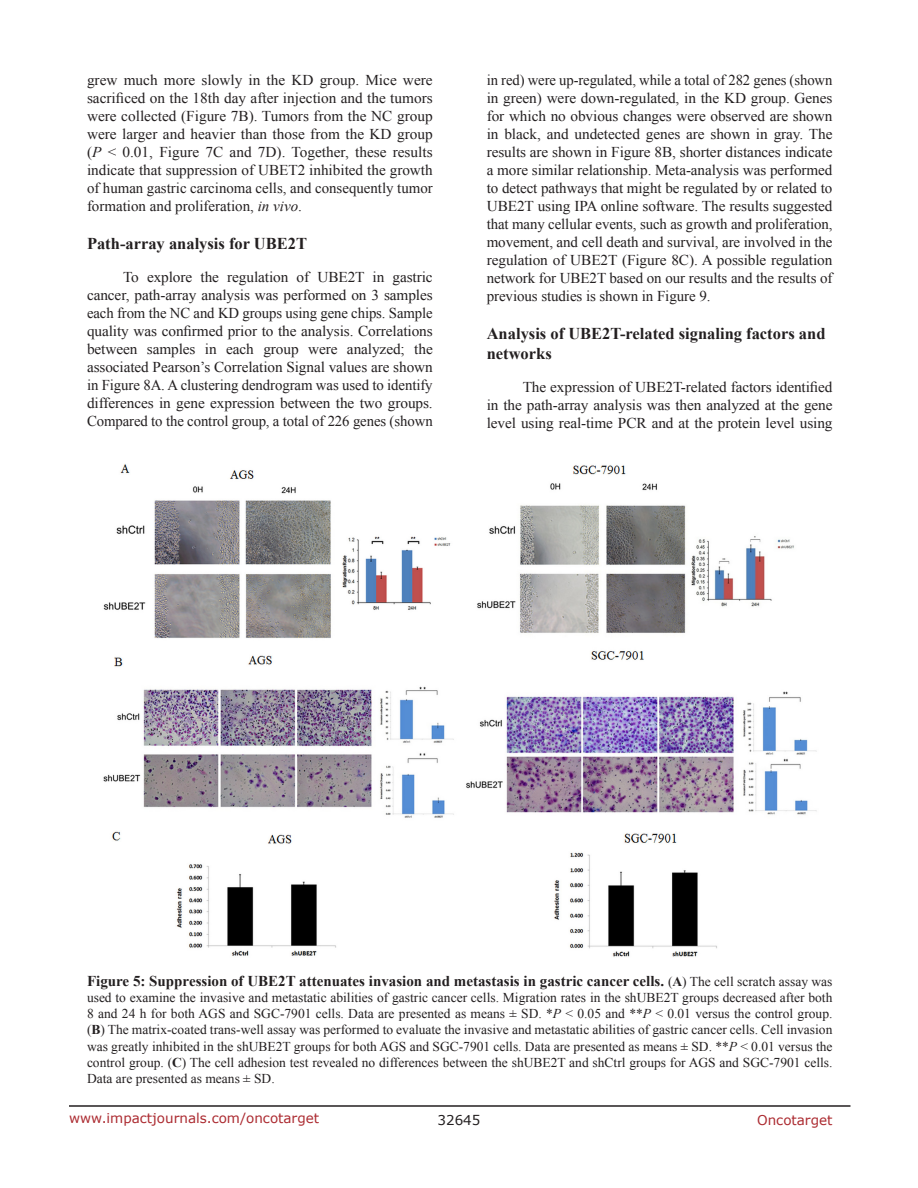
<style>
.page{position:relative;width:918px;height:1188px;background:#fff}
.page>*{position:absolute;margin:0;border:0;box-sizing:border-box;transform-origin:0 0}
.SubHeading_middle{font:700 16.5px/19.8px "Times New Roman";color:#231f20}
.BodyText{font:15px/18px "Times New Roman";letter-spacing:-.005em;color:#231f20;text-align:justify}
.FigureText{font:700 15px "Times New Roman";color:#231f20}
.FigureText-2{font:13.5px/16.2px "Times New Roman";color:#231f20;text-align:justify}
.t1{font:13.5px "Verdana";color:#ac2b31}
.t2{font:13.5px "Verdana";color:#231f20}
.s1{font-style:italic}
.s2{font-weight:400;font-size:13.5px}
.s3{font-size:13.5px}
.s4{font-weight:700}
</style>
<div class="page">
<hr style="left:69px;top:1105px;width:781px;height:2px;background:#231f20">
<img style="left:103px;top:464px;width:714px;height:493px">
<p class="BodyText" style="left:87px;top:71px;width:347px">grew much more slowly in the KD group. Mice were sacrificed on the 18th day after injection and the tumors were collected (Figure 7B). Tumors from the NC group were larger and heavier than those from the KD group (<span class="s1">P</span> &lt; 0.01, Figure 7C and 7D). Together, these results indicate that suppression of UBET2 inhibited the growth of human gastric carcinoma cells, and consequently tumor formation and proliferation, <span class="s1">in vivo</span>.</p>
<p class="SubHeading_middle" style="left:87px;top:233px;width:222px">Path-array analysis for UBE2T</p>
<p class="BodyText" style="left:87px;top:268px;width:347px;text-indent:36px">To explore the regulation of UBE2T in gastric cancer, path-array analysis was performed on 3 samples each from the NC and KD groups using gene chips. Sample quality was confirmed prior to the analysis. Correlations between samples in each group were analyzed; the associated Pearson’s Correlation Signal values are shown in Figure 8A. A clustering dendrogram was used to identify differences in gene expression between the two groups.<br>Compared to the control group, a total of 226 genes (shown</p>
<p class="BodyText" style="left:487px;top:71px;width:347px">in red) were up-regulated, while a total of 282 genes (shown in green) were down-regulated, in the KD group. Genes for which no obvious changes were observed are shown in black, and undetected genes are shown in gray. The results are shown in Figure 8B, shorter distances indicate a more similar relationship. Meta-analysis was performed to detect pathways that might be regulated by or related to UBE2T using IPA online software. The results suggested that many cellular events, such as growth and proliferation, movement, and cell death and survival, are involved in the regulation of UBE2T (Figure 8C). A possible regulation network for UBE2T based on our results and the results of previous studies is shown in Figure 9.</p>
<p class="SubHeading_middle" style="left:487px;top:323px;width:340px">Analysis of UBE2T-related signaling factors and networks</p>
<p class="BodyText" style="left:487px;top:378px;width:347px;text-indent:36px">The expression of UBE2T-related factors identified in the path-array analysis was then analyzed at the gene level using real-time PCR and at the protein level using</p>
<p class="FigureText" style="left:87px;top:970px;width:747px">Figure 5: Suppression of UBE2T attenuates invasion and metastasis in gastric cancer cells. <span class="s2">(</span><span class="s3">A</span><span class="s2">) The cell scratch assay was</span></p>
<p class="FigureText-2" style="left:87px;top:989px;width:747px">used to examine the invasive and metastatic abilities of gastric cancer cells. Migration rates in the shUBE2T groups decreased after both 8 and 24 h for both AGS and SGC-7901 cells. Data are presented as means ± SD. *<span class="s1">P</span> &lt; 0.05 and **<span class="s1">P</span> &lt; 0.01 versus the control group. (<span class="s4">B</span>) The matrix-coated trans-well assay was performed to evaluate the invasive and metastatic abilities of gastric cancer cells. Cell invasion was greatly inhibited in the shUBE2T groups for both AGS and SGC-7901 cells. Data are presented as means ± SD. **<span class="s1">P</span> &lt; 0.01 versus the control group. (<span class="s4">C</span>) The cell adhesion test revealed no differences between the shUBE2T and shCtrl groups for AGS and SGC-7901 cells.<br>Data are presented as means ± SD.</p>
<p class="t1" style="left:69px;top:1109px;width:252px">www.impactjournals.com/oncotarget</p>
<p class="t2" style="left:438px;top:1111px;width:44px">32645</p>
<p class="t1" style="left:757px;top:1111px;width:77px">Oncotarget</p>
</div>
